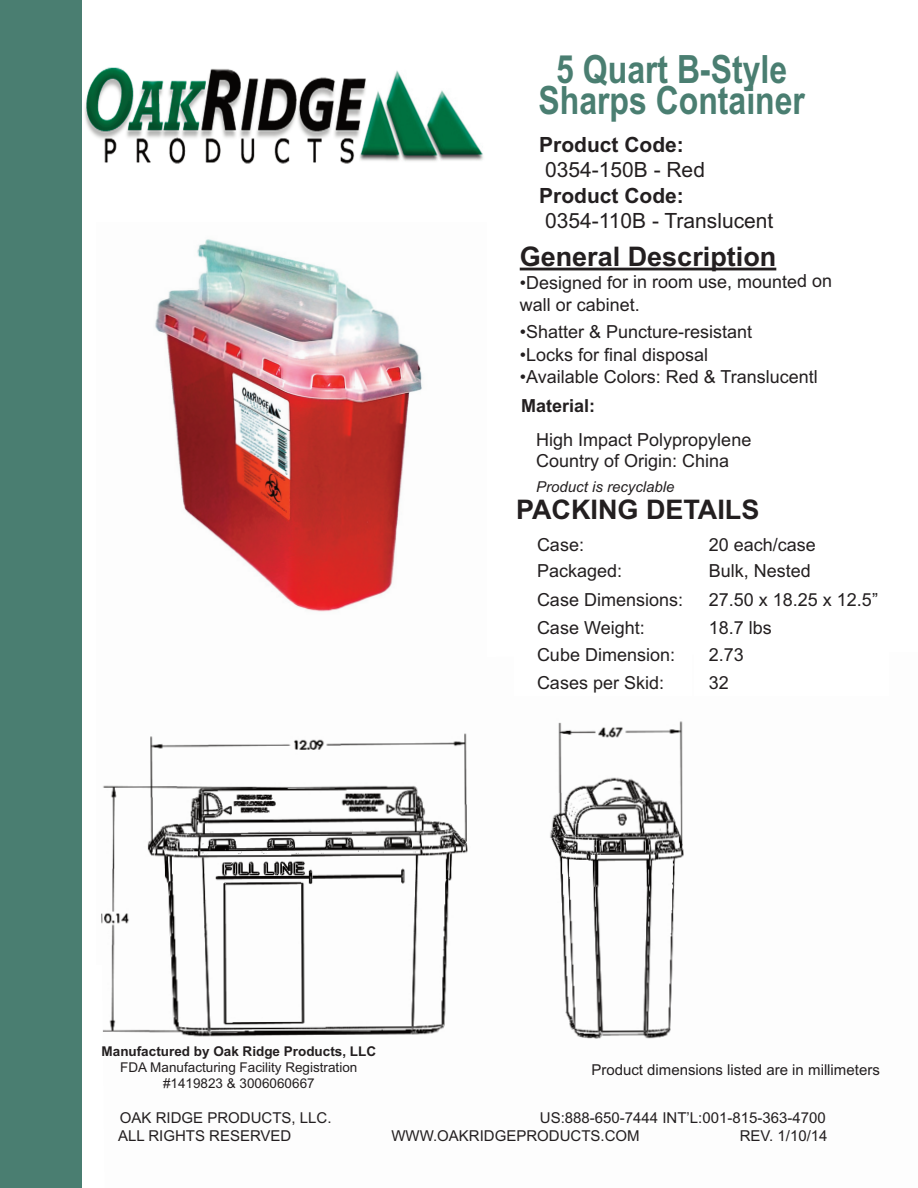
<style>
.page{position:relative;width:918px;height:1188px;background:#fff}
.page>*{position:absolute;margin:0;border:0;box-sizing:border-box;transform-origin:0 0}
.t1{font:700 39px/31.5px "Arial Narrow";color:#4a7e71;text-align:center}
.t2{font:700 27px "Arial";color:#231f20}
.t3{font:21px "Arial";color:#231f20}
.t4{font:700 21px "Arial";color:#231f20}
.t5{font:18px/23px "Arial";color:#231f20}
.t6{font:700 18px "Arial";color:#231f20}
.t7{font:15px "Arial";color:#231f20}
.t8{font:italic 15px "Arial";color:#231f20}
.t9{font:13.5px/16.2px "Arial";color:#231f20;text-align:center}
.t10{font:700 13.5px "Arial";color:#231f20}
</style>
<div class="page">
<div style="left:0;top:0;width:82px;height:1188px;background:#4a7e71"></div>
<img style="left:84px;top:67px;width:399px;height:97px">
<img style="left:155px;top:239px;width:267px;height:373px">
<img style="left:101px;top:721px;width:583px;height:318px">
<hr style="left:520px;top:268px;width:256px;height:2px;background:#231f20">
<h1 class="t1" style="left:539px;top:54px;width:268px">5 Quart B-Style<br>Sharps Container</h1>
<p class="t4" style="left:539px;top:133px;width:146px">Product Code:</p>
<p class="t3" style="left:545px;top:158px;width:161px">0354-150B - Red</p>
<p class="t4" style="left:539px;top:183px;width:146px">Product Code:</p>
<p class="t3" style="left:545px;top:208px;width:230px">0354-110B - Translucent</p>
<h2 class="t2" style="left:520px;top:241px;width:258px">General Description</h2>
<p class="t5" style="left:520px;top:271px;width:314px">•Designed for in room use, mounted on wall or cabinet.</p>
<p class="t5" style="left:520px;top:321px;width:234px">•Shatter &amp; Puncture-resistant</p>
<p class="t5" style="left:520px;top:343px;width:190px">•Locks for final disposal</p>
<p class="t5" style="left:520px;top:366px;width:300px">•Available Colors: Red &amp; Translucentl</p>
<p class="t6" style="left:521px;top:395px;width:76px">Material:</p>
<p class="t5" style="left:536px;top:429px;width:217px;line-height:21.6px">High Impact Polypropylene<br>Country of Origin: China</p>
<p class="t8" style="left:536px;top:478px;width:140px">Product is recyclable</p>
<h2 class="t2" style="left:516px;top:494px;width:245px">PACKING DETAILS</h2>
<p class="t10" style="left:102px;top:1044px;width:276px">Manufactured by Oak Ridge Products, LLC</p>
<p class="t9" style="left:120px;top:1060px;width:239px">FDA Manufacturing Facility Registration #1419823 &amp; 3006060667</p>
<p class="t5" style="left:537px;top:533px;width:49px">Case:</p>
<p class="t5" style="left:709px;top:533px;width:109px">20 each/case</p>
<p class="t5" style="left:537px;top:560px;width:87px">Packaged:</p>
<p class="t5" style="left:709px;top:560px;width:104px">Bulk, Nested</p>
<p class="t5" style="left:537px;top:588px;width:148px">Case Dimensions:</p>
<p class="t5" style="left:709px;top:588px;width:171px">27.50 x 18.25 x 12.5”</p>
<p class="t5" style="left:537px;top:616px;width:109px">Case Weight:</p>
<p class="t5" style="left:709px;top:616px;width:65px">18.7 lbs</p>
<p class="t5" style="left:537px;top:643px;width:140px">Cube Dimension:</p>
<p class="t5" style="left:709px;top:643px;width:37px">2.73</p>
<p class="t5" style="left:537px;top:671px;width:129px">Cases per Skid:</p>
<p class="t5" style="left:709px;top:671px;width:22px">32</p>
<p class="t7" style="left:591px;top:1061px;width:290px">Product dimensions listed are in millimeters</p>
<p class="t7" style="left:120px;top:1109px;width:213px">OAK RIDGE PRODUCTS, LLC.</p>
<p class="t7" style="left:540px;top:1109px;width:288px">US:888-650-7444 INT’L:001-815-363-4700</p>
<p class="t7" style="left:118px;top:1127px;width:175px">ALL RIGHTS RESERVED</p>
<p class="t7" style="left:391px;top:1127px;width:250px">WWW.OAKRIDGEPRODUCTS.COM</p>
<p class="t7" style="left:740px;top:1127px;width:89px">REV. 1/10/14</p>
</div>
